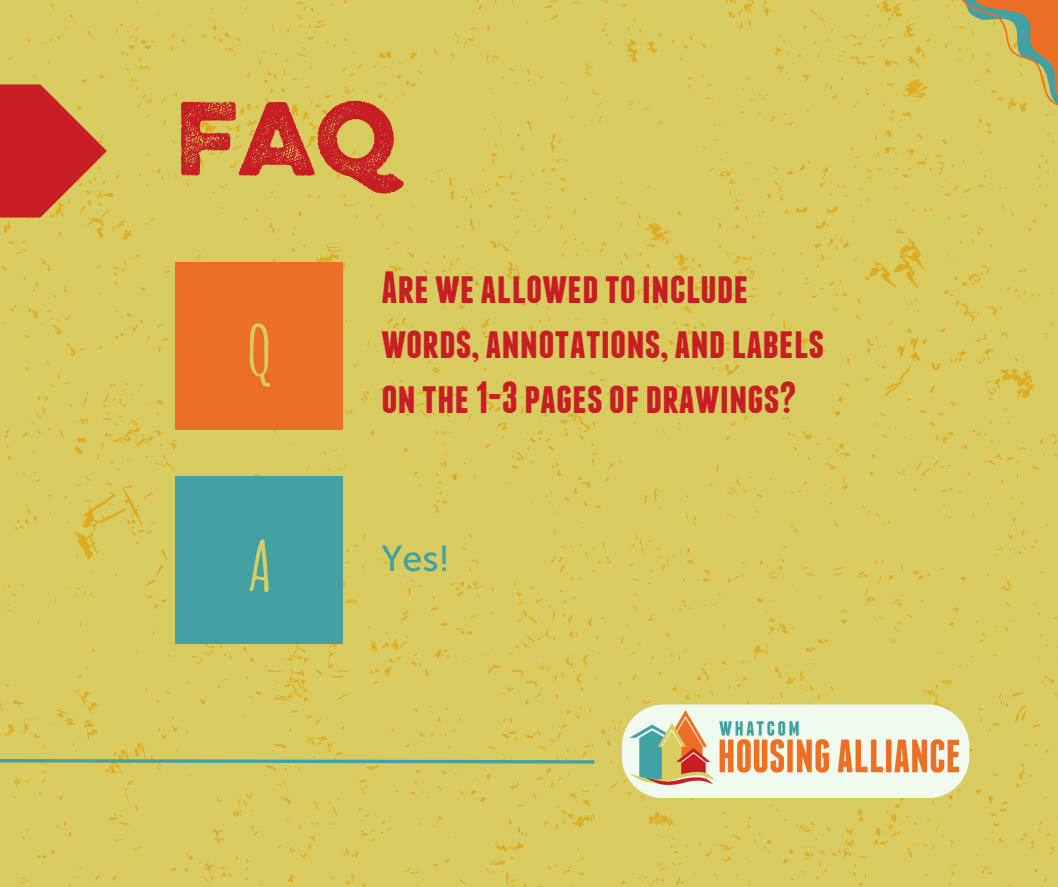
<style>
.page{position:relative;width:1058px;height:887px;background:#fff}
.page>*{position:absolute;margin:0;border:0;box-sizing:border-box;transform-origin:0 0}
.t1{font:93.45px "Eveleth Dot";color:#c61e24}
.t2{font:700 70.05px "Amatica SC";color:#d8cc60}
.t3{font:700 45px/55.2px "Franchise";color:#c61e24}
.t4{font:36px "Museo Sans 500";color:#44a1a3}
</style>
<div class="page">
<div style="left:0;top:0;width:1057px;height:886px;background:#d8cc60"></div>
<div style="left:176px;top:262px;width:167px;height:167px;background:#eb6f24"></div>
<div style="left:176px;top:477px;width:167px;height:167px;background:#44a1a3"></div>
<svg style="left:0;top:757px;width:597px;height:8px;background:#99b97b"></svg>
<svg style="left:622px;top:704px;width:347px;height:94px;background:#ecf1d3"></svg>
<img style="left:630px;top:710px;width:330px;height:74px">
<svg style="left:0;top:84px;width:107px;height:133px;background:#cb5335"></svg>
<svg style="left:945px;top:0;width:112px;height:105px;background:#c8b35b"></svg>
<p class="t1" style="left:176px;top:94px;width:221px">Faq</p>
<p class="t2" style="left:244px;top:293px;width:32px">Q</p>
<p class="t3" style="left:381px;top:264px;width:444px">Areweallowedtoinclude words,annotations,andlabels on the1-3pagesofdrawings?</p>
<p class="t2" style="left:245px;top:508px;width:30px">A</p>
<p class="t4" style="left:381px;top:537px;width:70px">Yes!</p>
</div>
